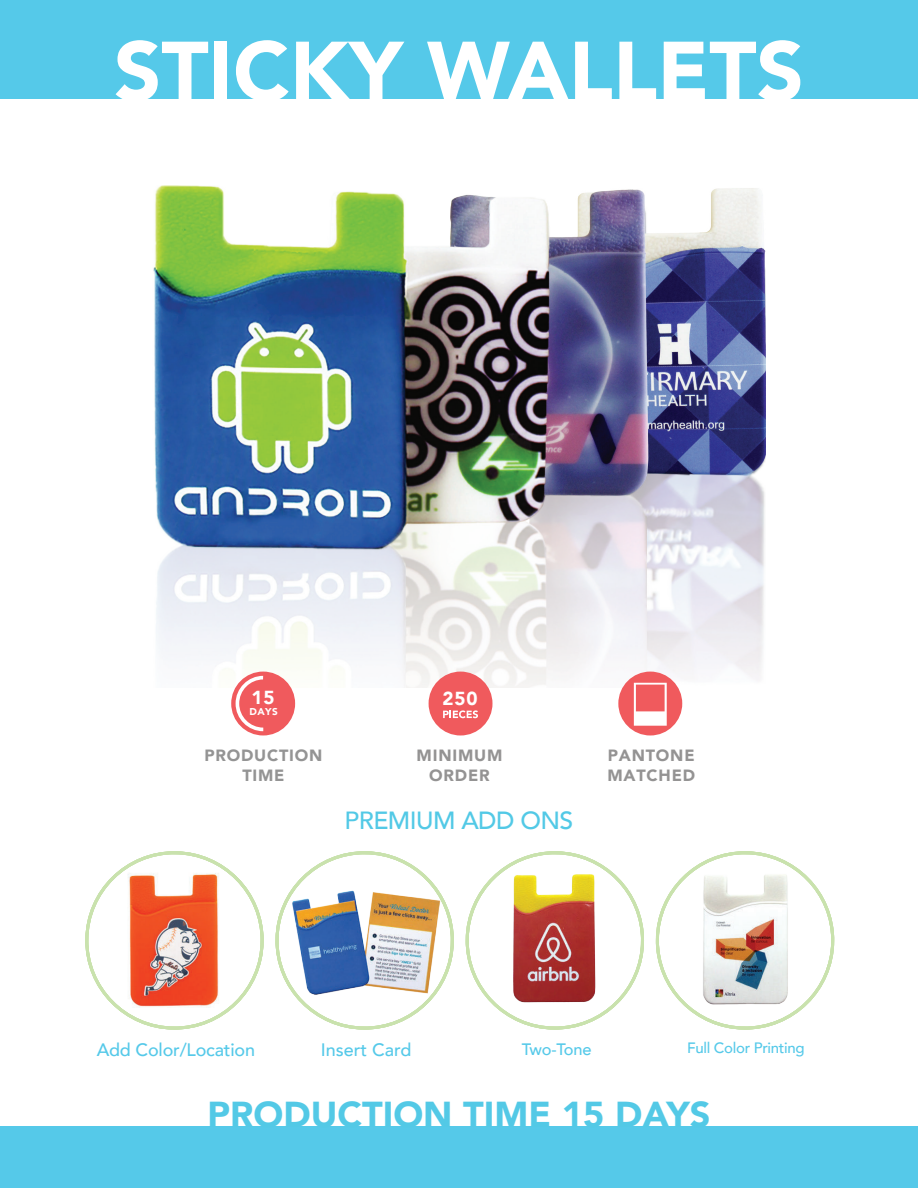
<style>
.page{position:relative;width:918px;height:1188px;background:#fff}
.page>*{position:absolute;margin:0;border:0;box-sizing:border-box;transform-origin:0 0}
.t1{font:900 82.5px "Avenir";color:#fff}
.t2{font:900 36px "Avenir";color:#53c9e6}
.t3{font:500 24.75px "Avenir";letter-spacing:-.02em;color:#52c9e6}
.t4{font:900 18.75px "Avenir";color:#fff}
.t5{font:500 18px "Avenir";letter-spacing:-.01em;color:#55c9e9}
.t6{font:500 16.5px "Avenir";letter-spacing:-.01em;color:#55c9e9}
.t7{font:900 16.35px/19.5px "Avenir";letter-spacing:.05em;color:#949393;text-align:center}
.t8{font:900 16.35px/19.5px "Avenir";letter-spacing:.05em;color:#949494;text-align:center}
.t9{font:500 15px "Avenir";letter-spacing:-.02em;color:#55c9e9}
.t10{font:900 9.9px "Avenir";color:#fff}
</style>
<div class="page">
<div style="left:0;top:0;width:918px;height:99px;background:#55c9e9"></div>
<div style="left:0;top:1127px;width:918px;height:61px;background:#55c9e9"></div>
<img style="left:153px;top:186px;width:612px;height:501px">
<div style="left:231px;top:672px;width:64px;height:63px;background:#f05a5d;border-radius:50%"></div>
<svg style="left:236px;top:674px;width:28px;height:57px"></svg>
<div style="left:429px;top:672px;width:63px;height:63px;background:#f05a5d;border-radius:50%"></div>
<div style="left:618px;top:672px;width:64px;height:63px;background:#f05a5d;border-radius:50%"></div>
<svg style="left:443px;top:710px;width:35px;height:8px"></svg>
<svg style="left:634px;top:683px;width:33px;height:43px"></svg>
<svg style="left:85px;top:851px;width:750px;height:179px"></svg>
<h1 class="t1" style="left:114px;top:38px;width:691px">STICKY WALLETS</h1>
<p class="t4" style="left:252px;top:687px;width:25px">15</p>
<p class="t4" style="left:442px;top:687px;width:37px">250</p>
<p class="t10" style="left:249px;top:705px;width:30px">DAYS</p>
<p class="t8" style="left:204px;top:746px;width:120px">PRODUCTION<br>TIME</p>
<p class="t7" style="left:417px;top:746px;width:87px">MINIMUM<br>ORDER</p>
<p class="t7" style="left:607px;top:746px;width:89px;text-align:left">PANTONE<br>MATCHED</p>
<h3 class="t3" style="left:345px;top:806px;width:230px">PREMIUM ADD ONS</h3>
<p class="t5" style="left:97px;top:1042px;width:160px">Add Color/Location</p>
<p class="t5" style="left:321px;top:1042px;width:92px">Insert Card</p>
<p class="t6" style="left:522px;top:1042px;width:71px">Two-Tone</p>
<p class="t9" style="left:687px;top:1041px;width:119px">Full Color Printing</p>
<h2 class="t2" style="left:207px;top:1100px;width:505px">PRODUCTION TIME 15 DAYS</h2>
</div>
